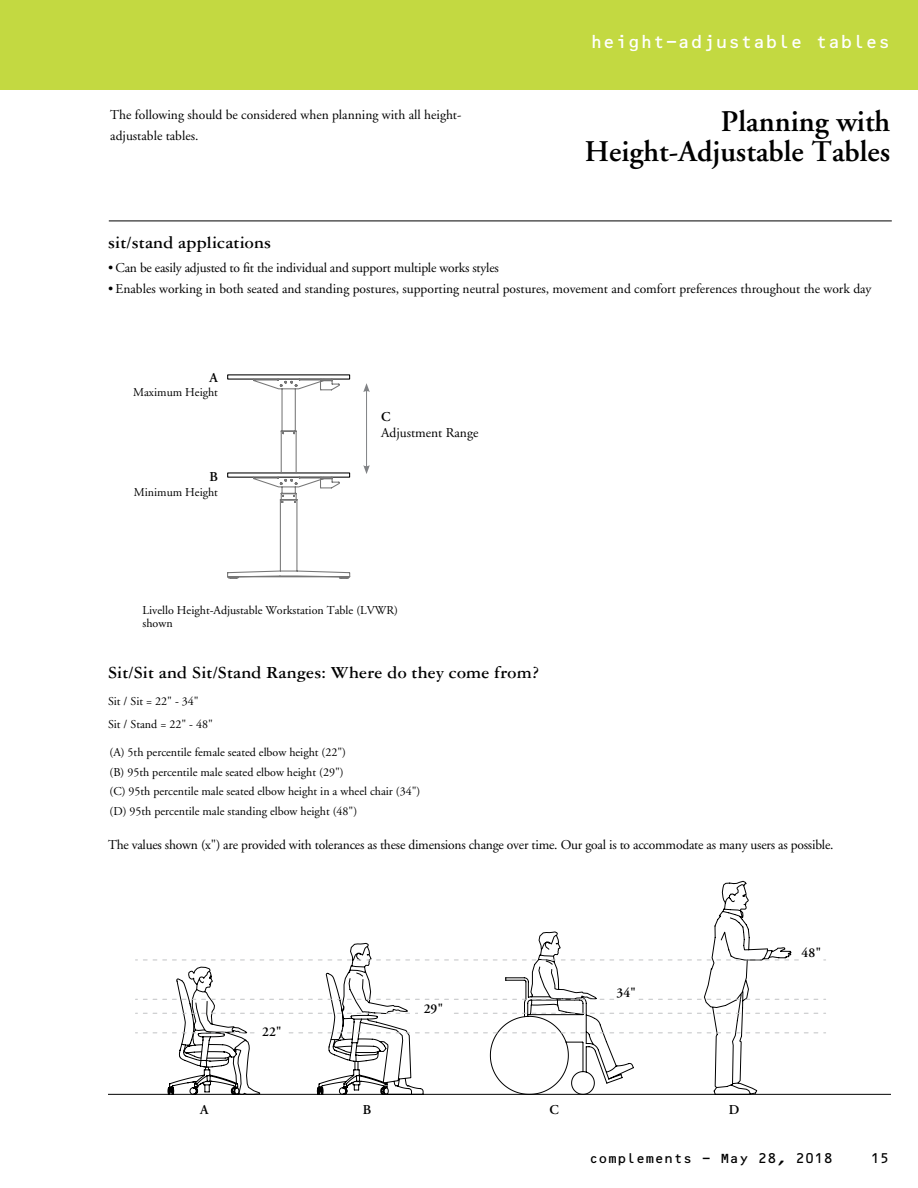
<style>
.page{position:relative;width:918px;height:1188px;background:#fff}
.page>*{position:absolute;margin:0;border:0;box-sizing:border-box;transform-origin:0 0}
.t1{font:600 30px/30px "Adobe Garamond";color:#000;text-align:right}
.t2{font:700 18px "Garamond Three";letter-spacing:.01em;color:#000}
.t3{font:18px "OCRB";letter-spacing:-.025em;color:#fff}
.t4{font:13.5px/21px "Adobe Garamond";color:#000}
.t5{font:13.5px "OCRB";letter-spacing:-.025em;color:#000}
.t6{font:600 13.5px "Adobe Garamond";color:#000}
.t7{font:12px/19.5px "Adobe Garamond";color:#000}
</style>
<div class="page">
<div style="left:0;top:0;width:918px;height:90px;background:#c3d941"></div>
<hr style="left:109px;top:221px;width:783px;height:1px;background:#000">
<svg style="left:227px;top:378px;width:124px;height:201px"></svg>
<svg style="left:365px;top:881px;width:385px;height:62px"></svg>
<svg style="left:108px;top:943px;width:783px;height:151px"></svg>
<svg style="left:143px;top:960px;width:683px;height:1px"></svg>
<svg style="left:143px;top:999px;width:683px;height:1px"></svg>
<svg style="left:143px;top:1013px;width:683px;height:1px"></svg>
<svg style="left:143px;top:1033px;width:683px;height:1px"></svg>
<div style="left:418px;top:1003px;width:32px;height:14px;background:#fff"></div>
<div style="left:257px;top:1026px;width:30px;height:14px;background:#fff"></div>
<div style="left:615px;top:987px;width:23px;height:15px;background:#fff"></div>
<div style="left:800px;top:947px;width:23px;height:15px;background:#fff"></div>
<hr style="left:366px;top:390px;width:1px;height:78px;background:#808285">
<svg style="left:363px;top:465px;width:7px;height:9px"></svg>
<svg style="left:363px;top:383px;width:7px;height:9px"></svg>
<h2 class="t3" style="left:590px;top:32px;width:302px">height-adjustable tables</h2>
<p class="t4" style="left:110px;top:105px;width:353px">The following should be considered when planning with all height&shy;adjustable tables.</p>
<h1 class="t1" style="left:585px;top:107px;width:307px">Planning with<br>Height-Adjustable Tables</h1>
<h2 class="t2" style="left:108px;top:233px;width:165px">sit/stand applications</h2>
<p class="t4" style="left:108px;top:258px;width:392px">• Can be easily adjusted to fit the individual and support multiple works styles</p>
<p class="t4" style="left:108px;top:279px;width:765px">• Enables working in both seated and standing postures, supporting neutral postures, movement and comfort preferences throughout the work day</p>
<p class="t6" style="left:210px;top:370px;width:10px">A</p>
<p class="t7" style="left:133px;top:383px;width:86px">Maximum Height</p>
<p class="t6" style="left:210px;top:470px;width:10px">B</p>
<p class="t7" style="left:134px;top:483px;width:86px">Minimum Height</p>
<p class="t6" style="left:381px;top:409px;width:11px">C</p>
<p class="t4" style="left:381px;top:423px;width:99px">Adjustment Range</p>
<p class="t7" style="left:143px;top:604px;width:257px;line-height:13.5px">Livello Height-Adjustable Workstation Table (LVWR) shown</p>
<h2 class="t2" style="left:108px;top:663px;width:433px">Sit/Sit and Sit/Stand Ranges: Where do they come from?</h2>
<p class="t7" style="left:108px;top:690px;width:106px;line-height:22.5px">Sit / Sit = 22" - 34"<br>Sit / Stand = 22" - 48"</p>
<p class="t7" style="left:109px;top:743px;width:313px">(A) 5th percentile female seated elbow height (22")<br>(B) 95th percentile male seated elbow height (29")<br>(C) 95th percentile male seated elbow height in a wheel chair (34") (D) 95th percentile male standing elbow height (48")</p>
<p class="t4" style="left:108px;top:834px;width:727px">The values shown (x") are provided with tolerances as these dimensions change over time. Our goal is to accommodate as many users as possible.</p>
<p class="t6" style="left:262px;top:1024px;width:21px">22"</p>
<p class="t6" style="left:424px;top:1001px;width:21px">29"</p>
<p class="t6" style="left:617px;top:986px;width:21px">34"</p>
<p class="t6" style="left:200px;top:1102px;width:10px">A</p>
<p class="t6" style="left:363px;top:1102px;width:10px">B</p>
<p class="t6" style="left:549px;top:1102px;width:11px">C</p>
<p class="t6" style="left:729px;top:1102px;width:12px">D</p>
<p class="t6" style="left:802px;top:945px;width:21px">48"</p>
<p class="t5" style="left:589px;top:1151px;width:246px">complements - May 28, 2018</p>
<p class="t5" style="left:870px;top:1151px;width:21px">15</p>
</div>
